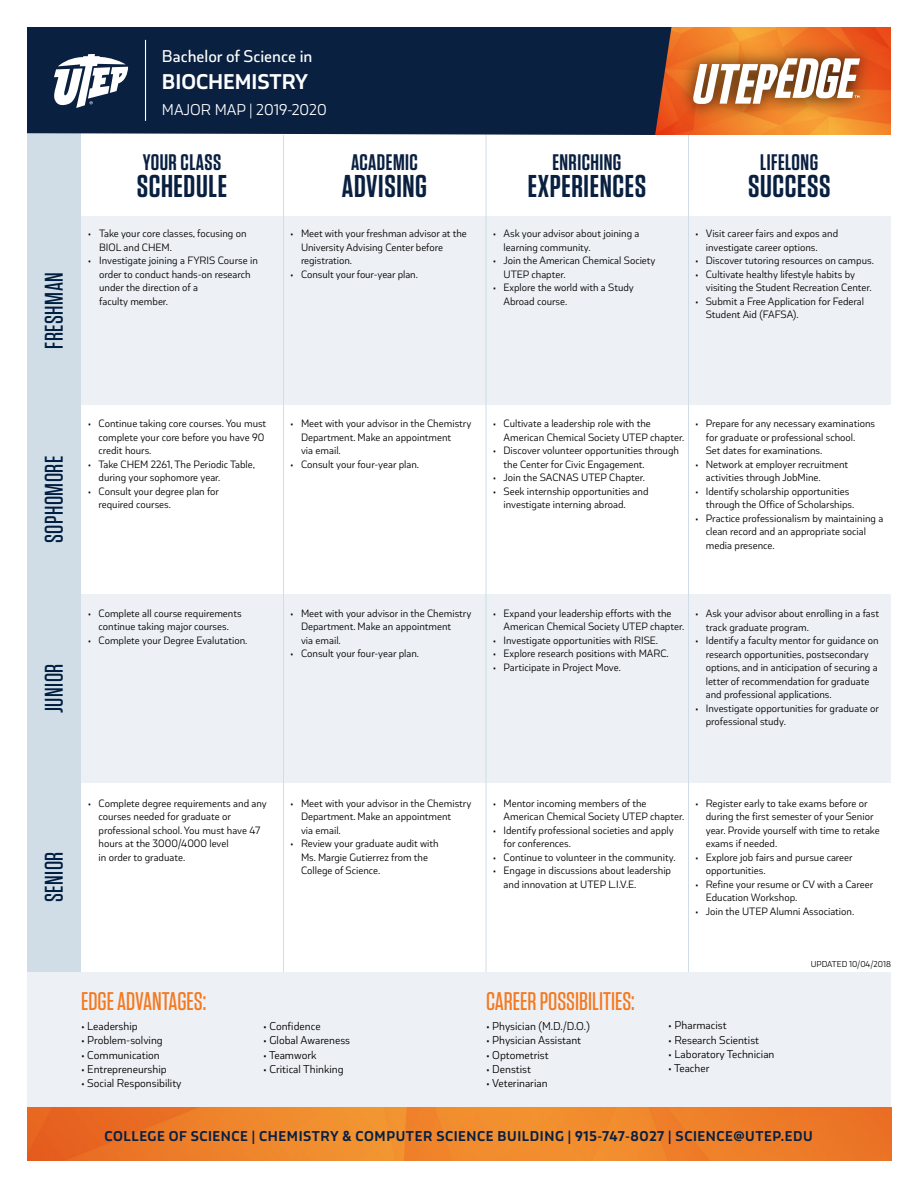
<style>
.page{position:relative;width:918px;height:1188px;background:#fff}
.page>*{position:absolute;margin:0;border:0;box-sizing:border-box;transform-origin:0 0}
.t1{font:600 31.5px "Tungsten";letter-spacing:.02em;color:#092041}
.t2{font:500 25.5px "Tungsten";color:#f47920}
.t3{font:500 25.5px "Tungsten";letter-spacing:.02em;color:#001e41}
.t4{font:600 22.5px "Tungsten";letter-spacing:.02em;color:#092041}
.t5{font:700 22.5px "Coversans";color:#fff}
.t6{font:500 18px "Coversans";color:#fff}
.t7{font:16.5px "Coversans";color:#fff}
.t8{font:700 15px "Coversans";letter-spacing:.04em;color:#092041}
.t9{font:12px "Coversans";color:#000}
.t10{font:11.25px/13.5px "Coversans";color:#000}
.t11{font:9px "Coversans";color:#000}
</style>
<div class="page">
<img style="left:671px;top:27px;width:220px;height:108px">
<div style="left:27px;top:594px;width:864px;height:189px;background:#edf1f5"></div>
<div style="left:27px;top:216px;width:864px;height:189px;background:#edf1f5"></div>
<div style="left:27px;top:115px;width:54px;height:905px;background:#d0dde6"></div>
<div style="left:27px;top:27px;width:644px;height:108px;background:#092041"></div>
<svg style="left:54px;top:54px;width:74px;height:54px"></svg>
<hr style="left:145px;top:40px;width:1px;height:81px;background:#fff">
<hr style="left:688px;top:135px;width:1px;height:864px;background:#d0dde6">
<hr style="left:486px;top:135px;width:1px;height:864px;background:#d0dde6">
<hr style="left:283px;top:135px;width:1px;height:864px;background:#d0dde6">
<div style="left:27px;top:972px;width:864px;height:135px;background:#edf1f5"></div>
<img style="left:28px;top:1107px;width:864px;height:54px">
<img style="left:670px;top:35px;width:213px;height:92px">
<svg style="left:693px;top:58px;width:167px;height:46px"></svg>
<h2 class="t3" style="left:41px;top:349px;width:78px;rotate:-90deg">FRESHMAN</h2>
<h3 class="t6" style="left:162px;top:46px;width:152px">Bachelor of Science in</h3>
<h3 class="t5" style="left:162px;top:69px;width:148px">BIOCHEMISTRY</h3>
<h3 class="t7" style="left:162px;top:100px;width:166px">MAJOR MAP | 2019-2020</h3>
<h3 class="t4" style="left:143px;top:151px;width:80px">YOUR CLASS</h3>
<h1 class="t1" style="left:137px;top:170px;width:92px">SCHEDULE</h1>
<h3 class="t4" style="left:351px;top:151px;width:68px">ACADEMIC</h3>
<h1 class="t1" style="left:342px;top:170px;width:87px">ADVISING</h1>
<p class="t10" style="left:99px;top:227px;width:149px;text-indent:-11px">• Take your core classes, focusing on<br>BIOL and CHEM.</p>
<p class="t10" style="left:99px;top:254px;width:160px;text-indent:-11px">• Investigate joining a FYRIS Course in order to conduct hands-on research under the direction of a<br>faculty member.</p>
<p class="t10" style="left:301px;top:227px;width:167px;text-indent:-11px">• Meet with your freshman advisor at the<br>University Advising Center before registration.</p>
<p class="t10" style="left:290px;top:267px;width:129px">• Consult your four-year plan.</p>
<h3 class="t4" style="left:552px;top:151px;width:71px">ENRICHING</h3>
<h1 class="t1" style="left:528px;top:170px;width:120px">EXPERIENCES</h1>
<p class="t10" style="left:504px;top:227px;width:137px;text-indent:-11px">• Ask your advisor about joining a learning community.</p>
<p class="t10" style="left:504px;top:254px;width:153px;text-indent:-11px">• Join the American Chemical Society<br>UTEP chapter.</p>
<p class="t10" style="left:504px;top:281px;width:132px;text-indent:-11px">• Explore the world with a Study<br>Abroad course.</p>
<h3 class="t4" style="left:760px;top:151px;width:59px">LIFELONG</h3>
<h1 class="t1" style="left:748px;top:170px;width:84px">SUCCESS</h1>
<p class="t10" style="left:706px;top:227px;width:134px;text-indent:-11px">• Visit career fairs and expos and investigate career options.</p>
<p class="t10" style="left:695px;top:254px;width:180px">• Discover tutoring resources on campus.</p>
<p class="t10" style="left:706px;top:267px;width:167px;text-indent:-11px">• Cultivate healthy lifestyle habits by visiting the Student Recreation Center.</p>
<p class="t10" style="left:706px;top:294px;width:160px;text-indent:-11px">• Submit a Free Application for Federal<br>Student Aid (FAFSA).</p>
<h2 class="t3" style="left:41px;top:543px;width:89px;rotate:-90deg">SOPHOMORE</h2>
<h2 class="t3" style="left:41px;top:713px;width:51px;rotate:-90deg">JUNIOR</h2>
<p class="t10" style="left:99px;top:417px;width:169px;text-indent:-11px">• Continue taking core courses. You must complete your core before you have 90 credit hours.</p>
<p class="t10" style="left:99px;top:457px;width:158px;text-indent:-11px">• Take CHEM 2261, The Periodic Table, during your sophomore year.</p>
<p class="t10" style="left:99px;top:484px;width:122px;text-indent:-11px">• Consult your degree plan for required courses.</p>
<p class="t10" style="left:88px;top:606px;width:155px;text-align:center">• Complete all course requirements continue taking major courses.</p>
<p class="t10" style="left:88px;top:633px;width:161px">• Complete your Degree Evalutation.</p>
<p class="t10" style="left:301px;top:417px;width:172px;text-indent:-11px">• Meet with your advisor in the Chemistry<br>Department. Make an appointment<br>via email.</p>
<p class="t10" style="left:290px;top:457px;width:130px">• Consult your four-year plan.</p>
<p class="t10" style="left:504px;top:417px;width:182px;text-indent:-11px">• Cultivate a leadership role with the<br>American Chemical Society UTEP chapter.</p>
<p class="t10" style="left:504px;top:444px;width:177px;text-indent:-11px">• Discover volunteer opportunities through the Center for Civic Engagement.</p>
<p class="t10" style="left:493px;top:471px;width:154px">• Join the SACNAS UTEP Chapter.</p>
<p class="t10" style="left:504px;top:484px;width:147px;text-indent:-11px">• Seek internship opportunities and investigate interning abroad.</p>
<p class="t10" style="left:706px;top:417px;width:171px;text-indent:-11px">• Prepare for any necessary examinations for graduate or professional school.<br>Set dates for examinations.</p>
<p class="t10" style="left:706px;top:457px;width:144px;text-indent:-11px">• Network at employer recruitment activities through JobMine.</p>
<p class="t10" style="left:706px;top:484px;width:150px;text-indent:-11px">• Identify scholarship opportunities through the Office of Scholarships.</p>
<p class="t10" style="left:706px;top:511px;width:179px;text-indent:-11px">• Practice professionalism by maintaining a clean record and an appropriate social media presence.</p>
<p class="t10" style="left:301px;top:606px;width:172px;text-indent:-11px">• Meet with your advisor in the Chemistry<br>Department. Make an appointment<br>via email.</p>
<p class="t10" style="left:290px;top:647px;width:130px">• Consult your four-year plan.</p>
<p class="t10" style="left:504px;top:607px;width:182px;text-indent:-11px">• Expand your leadership efforts with the<br>American Chemical Society UTEP chapter.</p>
<p class="t10" style="left:493px;top:634px;width:167px">• Investigate opportunities with RISE.</p>
<p class="t10" style="left:493px;top:647px;width:178px">• Explore research positions with MARC.</p>
<p class="t10" style="left:493px;top:661px;width:130px">• Participate in Project Move.</p>
<p class="t10" style="left:706px;top:607px;width:175px;text-indent:-11px">• Ask your advisor about enrolling in a fast track graduate program.</p>
<p class="t10" style="left:706px;top:634px;width:174px;text-indent:-11px">• Identify a faculty mentor for guidance on research opportunities, postsecondary options, and in anticipation of securing a letter of recommendation for graduate and professional applications.</p>
<p class="t10" style="left:706px;top:701px;width:175px;text-indent:-11px">• Investigate opportunities for graduate or professional study.</p>
<h2 class="t3" style="left:41px;top:902px;width:52px;rotate:-90deg">SENIOR</h2>
<p class="t10" style="left:99px;top:796px;width:170px;text-indent:-11px">• Complete degree requirements and any courses needed for graduate or professional school. You must have 47 hours at the 3000/4000 level<br>in order to graduate.</p>
<p class="t10" style="left:301px;top:796px;width:172px;text-indent:-11px">• Meet with your advisor in the Chemistry<br>Department. Make an appointment<br>via email.</p>
<p class="t10" style="left:301px;top:837px;width:139px;text-indent:-11px">• Review your graduate audit with<br>Ms. Margie Gutierrez from the<br>College of Science.</p>
<p class="t10" style="left:504px;top:796px;width:182px;text-indent:-11px">• Mentor incoming members of the<br>American Chemical Society UTEP chapter.</p>
<p class="t10" style="left:504px;top:823px;width:172px;text-indent:-11px">• Identify professional societies and apply for conferences.</p>
<p class="t10" style="left:493px;top:850px;width:184px">• Continue to volunteer in the community.</p>
<p class="t10" style="left:504px;top:864px;width:169px;text-indent:-11px">• Engage in discussions about leadership and innovation at UTEP L.I.V.E.</p>
<p class="t10" style="left:706px;top:796px;width:175px;text-indent:-11px">• Register early to take exams before or during the first semester of your Senior year. Provide yourself with time to retake exams if needed.</p>
<p class="t10" style="left:706px;top:850px;width:148px;text-indent:-11px">• Explore job fairs and pursue career opportunities.</p>
<p class="t10" style="left:706px;top:877px;width:169px;text-indent:-11px">• Refine your resume or CV with a Career<br>Education Workshop.</p>
<p class="t10" style="left:695px;top:904px;width:161px">• Join the UTEP Alumni Association.</p>
<h2 class="t2" style="left:81px;top:988px;width:127px">EDGE ADVANTAGES:</h2>
<p class="t9" style="left:81px;top:1019px;width:58px">• Leadership</p>
<p class="t9" style="left:81px;top:1034px;width:83px">• Problem-solving</p>
<p class="t9" style="left:81px;top:1048px;width:80px">• Communication</p>
<p class="t9" style="left:81px;top:1062px;width:87px">• Entrepreneurship</p>
<p class="t9" style="left:81px;top:1077px;width:102px">• Social Responsibility</p>
<p class="t9" style="left:263px;top:1019px;width:59px">• Confidence</p>
<p class="t9" style="left:263px;top:1034px;width:88px">• Global Awareness</p>
<p class="t9" style="left:263px;top:1048px;width:55px">• Teamwork</p>
<p class="t9" style="left:263px;top:1062px;width:82px">• Critical Thinking</p>
<h2 class="t2" style="left:486px;top:988px;width:150px">CAREER POSSIBILITIES:</h2>
<p class="t9" style="left:486px;top:1019px;width:106px">• Physician (M.D./D.O.)</p>
<p class="t9" style="left:486px;top:1034px;width:97px">• Physician Assistant</p>
<p class="t9" style="left:486px;top:1048px;width:64px">• Optometrist</p>
<p class="t9" style="left:486px;top:1062px;width:47px">• Denstist</p>
<p class="t9" style="left:486px;top:1077px;width:63px">• Veterinarian</p>
<p class="t9" style="left:668px;top:1019px;width:60px">• Pharmacist</p>
<p class="t9" style="left:668px;top:1033px;width:92px">• Research Scientist</p>
<p class="t9" style="left:668px;top:1047px;width:108px">• Laboratory Technician</p>
<p class="t9" style="left:668px;top:1062px;width:43px">• Teacher</p>
<p class="t11" style="left:811px;top:959px;width:82px">UPDATED 10/04/2018</p>
<h3 class="t8" style="left:105px;top:1127px;width:710px">COLLEGE OF SCIENCE | CHEMISTRY &amp; COMPUTER SCIENCE BUILDING | 915-747-8027 | SCIENCE@UTEP.EDU</h3>
</div>
